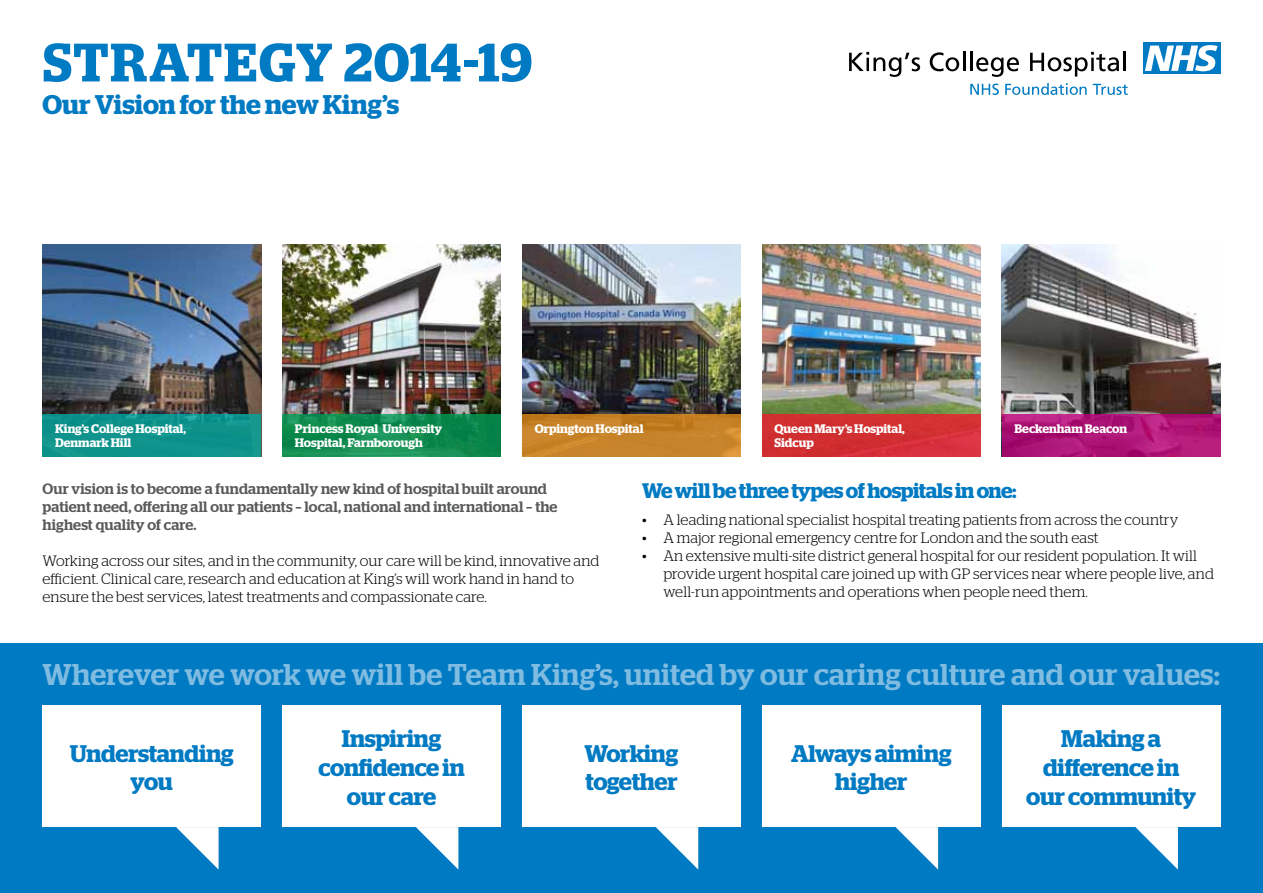
<style>
.page{position:relative;width:1263px;height:893px;background:#fff}
.page>*{position:absolute;margin:0;border:0;box-sizing:border-box;transform-origin:0 0}
.t1{font:600 54px "Stag";letter-spacing:.02em;color:#007ac2}
.t2{font:500 30px "Stag";letter-spacing:.01em;color:#80bce1}
.t3{font:600 27px "Stag";color:#007ac2}
.t4{font:600 24px/28.8px "Stag";letter-spacing:-.015em;color:#007ac2;text-align:center}
.t5{font:600 21px "Stag";letter-spacing:-.025em;color:#007ac2}
.t6{font:300 15px/18px "Stag";letter-spacing:.005em;color:#000}
.t7{font:500 15px/18px "Stag";letter-spacing:.01em;color:#58595b}
.t8{font:600 12.3px/14.9px "Stag";letter-spacing:-.005em;color:#fff}
</style>
<div class="page">
<div style="left:0;top:643px;width:1263px;height:250px;background:#007ac2"></div>
<svg style="left:849px;top:52px;width:71px;height:25px"></svg>
<svg style="left:930px;top:52px;width:29px;height:19px"></svg>
<hr style="left:963px;top:51px;width:2px;height:20px;background:#000">
<hr style="left:970px;top:51px;width:2px;height:20px;background:#000">
<svg style="left:976px;top:57px;width:43px;height:20px"></svg>
<svg style="left:1030px;top:52px;width:89px;height:25px"></svg>
<hr style="left:1123px;top:51px;width:3px;height:20px;background:#000">
<div style="left:1143px;top:43px;width:77px;height:31px;background:#007ac2"></div>
<svg style="left:1145px;top:45px;width:72px;height:26px"></svg>
<svg style="left:970px;top:84px;width:29px;height:11px"></svg>
<svg style="left:1005px;top:83px;width:82px;height:12px"></svg>
<svg style="left:1093px;top:84px;width:35px;height:11px"></svg>
<div style="left:43px;top:706px;width:218px;height:121px;background:#fff"></div>
<svg style="left:176px;top:827px;width:43px;height:43px"></svg>
<img style="left:1002px;top:244px;width:218px;height:170px">
<img style="left:762px;top:244px;width:219px;height:170px">
<svg style="left:1002px;top:414px;width:218px;height:43px;background:#ae1576"></svg>
<div style="left:762px;top:414px;width:219px;height:43px;background:linear-gradient(to right,#ce2d2c,#d8323b)"></div>
<img style="left:43px;top:244px;width:218px;height:170px">
<div style="left:43px;top:414px;width:218px;height:43px;background:#0e938c"></div>
<img style="left:282px;top:244px;width:219px;height:170px">
<svg style="left:282px;top:414px;width:219px;height:43px;background:#108c50"></svg>
<img style="left:522px;top:244px;width:219px;height:170px">
<svg style="left:522px;top:414px;width:219px;height:43px;background:#c78227"></svg>
<svg style="left:416px;top:827px;width:42px;height:42px"></svg>
<div style="left:282px;top:706px;width:219px;height:121px;background:#fff"></div>
<svg style="left:656px;top:827px;width:42px;height:43px"></svg>
<div style="left:522px;top:706px;width:219px;height:121px;background:#fff"></div>
<svg style="left:895px;top:827px;width:43px;height:43px"></svg>
<div style="left:762px;top:706px;width:219px;height:121px;background:#fff"></div>
<svg style="left:1135px;top:827px;width:43px;height:43px"></svg>
<div style="left:1002px;top:706px;width:218px;height:121px;background:#fff"></div>
<h1 class="t1" style="left:43px;top:31px;width:491px">Strategy 2014-19</h1>
<h3 class="t3" style="left:43px;top:89px;width:358px">Our Vision for the new King’s</h3>
<p class="t8" style="left:55px;top:421px;width:133px">King’s College Hospital,<br>Denmark Hill</p>
<p class="t8" style="left:295px;top:421px;width:149px">Princess Royal University<br>Hospital, Farnborough</p>
<p class="t8" style="left:535px;top:421px;width:110px">Orpington Hospital</p>
<p class="t8" style="left:774px;top:421px;width:132px">Queen Mary’s Hospital,</p>
<p class="t8" style="left:1014px;top:421px;width:114px">Beckenham Beacon</p>
<p class="t8" style="left:774px;top:436px;width:41px">Sidcup</p>
<p class="t7" style="left:43px;top:479px;width:516px">Our vision is to become a fundamentally new kind of hospital built around patient need, offering all our patients – local, national and international – the highest quality of care.</p>
<p class="t6" style="left:43px;top:551px;width:558px">Working across our sites, and in the community, our care will be kind, innovative and efficient. Clinical care, research and education at King’s will work hand in hand to ensure the best services, latest treatments and compassionate care.</p>
<h3 class="t5" style="left:642px;top:479px;width:376px">We will be three types of hospitals in one:</h3>
<p class="t6" style="left:642px;top:510px;width:538px">• A leading national specialist hospital treating patients from across the country</p>
<p class="t6" style="left:642px;top:528px;width:458px">• A major regional emergency centre for London and the south east</p>
<p class="t6" style="left:663px;top:546px;width:552px;text-indent:-21px">• An extensive multi-site district general hospital for our resident population. It will provide urgent hospital care joined up with GP services near where people live, and well-run appointments and operations when people need them.</p>
<h2 class="t2" style="left:43px;top:657px;width:1179px">Wherever we work we will be Team King’s, united by our caring culture and our values:</h2>
<h3 class="t4" style="left:70px;top:739px;width:166px">Understanding you</h3>
<h3 class="t4" style="left:319px;top:724px;width:148px">Inspiring confidence in our care</h3>
<h3 class="t4" style="left:584px;top:739px;width:96px;text-align:left">Working together</h3>
<h3 class="t4" style="left:791px;top:739px;width:162px">Always aiming higher</h3>
<h3 class="t4" style="left:1026px;top:724px;width:171px">Making a difference in our community</h3>
</div>
